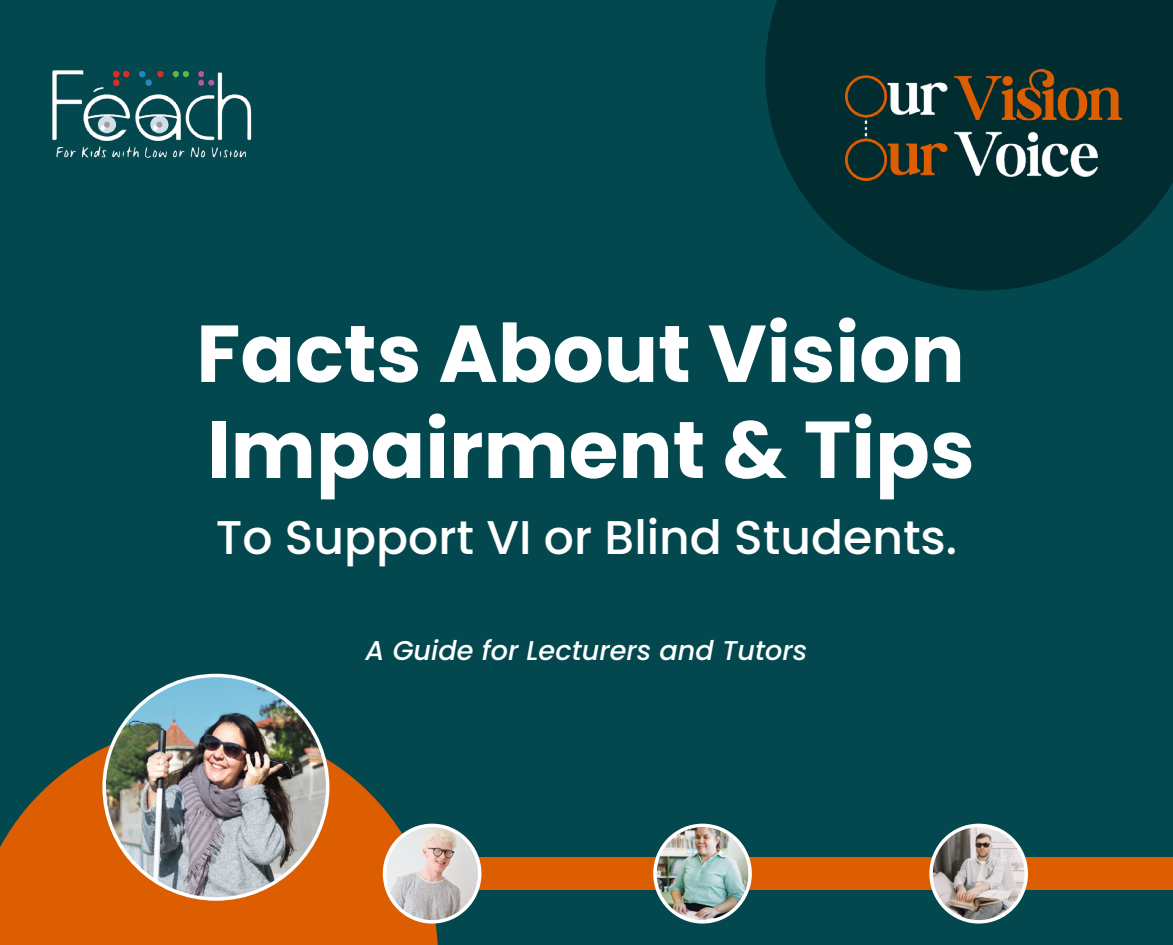
<style>
.page{position:relative;width:1173px;height:945px;background:#fff}
.page>*{position:absolute;margin:0;border:0;box-sizing:border-box;transform-origin:0 0}
.t1{font:700 80.5px "Poppins";color:#fff}
.t2{font:500 47.25px "Poppins";color:#fff}
.Heading{font:italic 500 27.12px "Poppins";color:#fff}
</style>
<div class="page">
<div style="left:0;top:0;width:1172px;height:945px;background:#03484f"></div>
<svg style="left:765px;top:0;width:407px;height:291px;fill:#012d31"></svg>
<img style="left:52px;top:70px;width:200px;height:88px">
<img style="left:845px;top:70px;width:276px;height:111px">
<div style="left:319px;top:857px;width:853px;height:33px;background:#dd5e00"></div>
<svg style="left:0;top:725px;width:438px;height:220px;fill:#dd5e00"></svg>
<img style="left:104px;top:676px;width:224px;height:223px;border-radius:112px">
<img style="left:384px;top:825px;width:96px;height:97px">
<div style="left:383px;top:824px;width:98px;height:100px;border:4px solid #fff;border-radius:50%"></div>
<img style="left:655px;top:825px;width:95px;height:94px">
<div style="left:653px;top:824px;width:99px;height:100px;border:4px solid #fff;border-radius:50%"></div>
<img style="left:932px;top:825px;width:94px;height:94px">
<div style="left:929px;top:824px;width:99px;height:100px;border:4px solid #fff;border-radius:50%"></div>
<h1 class="t1" style="left:196px;top:307px;width:770px">Facts About Vision</h1>
<h1 class="t1" style="left:207px;top:403px;width:769px">Impairment &amp; Tips</h1>
<h1 class="t2" style="left:216px;top:510px;width:743px">To Support VI or Blind Students.</h1>
<h2 class="Heading" style="left:365px;top:635px;width:443px">A Guide for Lecturers and Tutors</h2>
</div>
